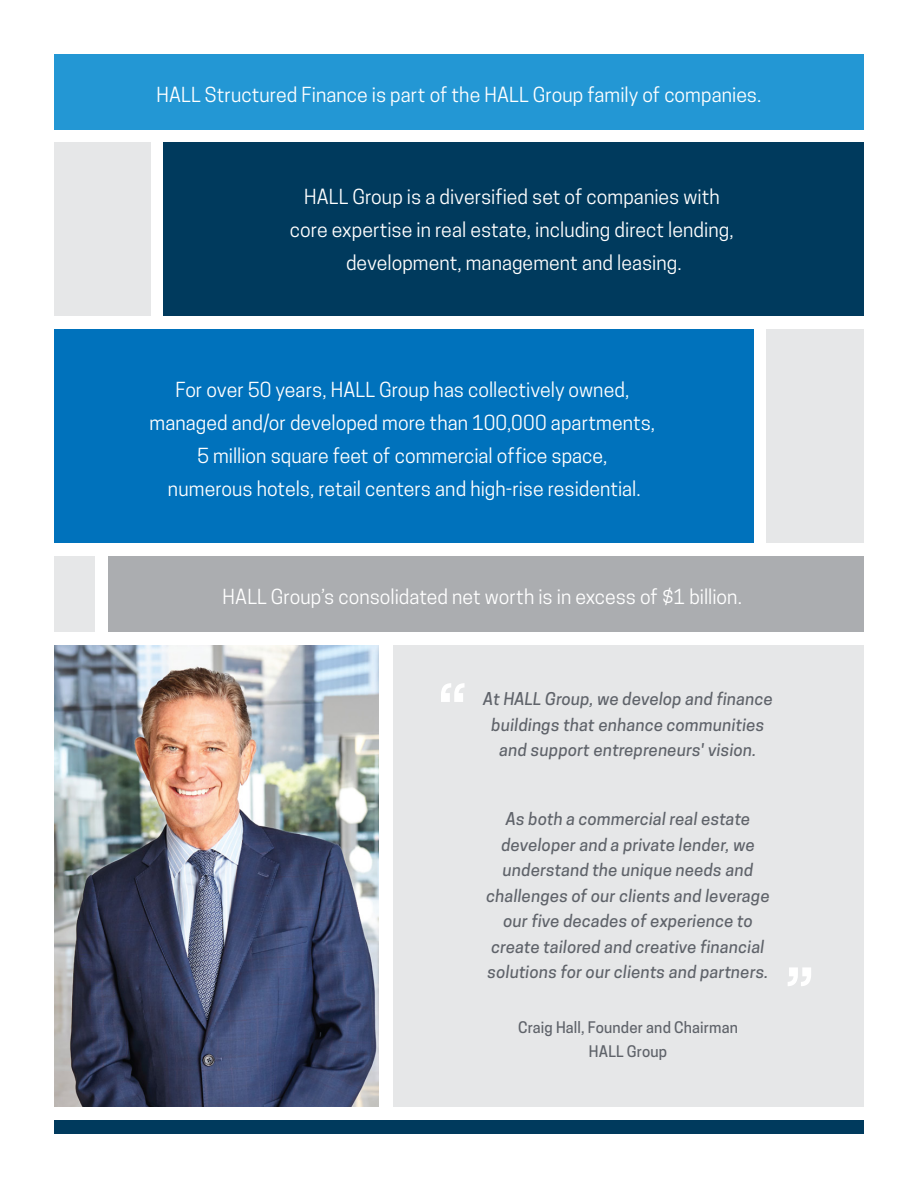
<style>
.page{position:relative;width:918px;height:1188px;background:#fff}
.page>*{position:absolute;margin:0;border:0;box-sizing:border-box;transform-origin:0 0}
.t1{font:19.5px/33px "Cooper Hewitt";letter-spacing:.005em;color:#fff;text-align:center}
.t2{font:italic 500 16.5px/25.5px "Cooper Hewitt";letter-spacing:.02em;color:#5f636a;text-align:center}
.t3{font:500 15px/24px "Cooper Hewitt";letter-spacing:.01em;color:#5f636a;text-align:center}
</style>
<div class="page">
<div style="left:393px;top:645px;width:471px;height:462px;background:#e6e7e8"></div>
<div style="left:108px;top:556px;width:756px;height:76px;background:#abadb0"></div>
<div style="left:54px;top:329px;width:699px;height:214px;background:#0072bc"></div>
<div style="left:767px;top:329px;width:97px;height:214px;background:#e6e7e8"></div>
<div style="left:164px;top:143px;width:700px;height:173px;background:#003a5d"></div>
<div style="left:54px;top:143px;width:97px;height:173px;background:#e6e7e8"></div>
<div style="left:54px;top:54px;width:810px;height:75px;background:#2397d4"></div>
<div style="left:54px;top:556px;width:40px;height:76px;background:#e6e7e8"></div>
<div style="left:54px;top:1120px;width:810px;height:14px;background:#003a5d"></div>
<img style="left:54px;top:645px;width:325px;height:462px">
<svg style="left:441px;top:683px;width:24px;height:19px"></svg>
<svg style="left:788px;top:967px;width:23px;height:19px"></svg>
<p class="t1" style="left:157px;top:78px;width:606px">HALL Structured Finance is part of the HALL Group family of companies.</p>
<p class="t1" style="left:290px;top:180px;width:445px">HALL Group is a diversified set of companies with core expertise in real estate, including direct lending, development, management and leasing.</p>
<p class="t1" style="left:150px;top:373px;width:507px">For over 50 years, HALL Group has collectively owned, managed and/or developed more than 100,000 apartments, 5 million square feet of commercial office space,<br>numerous hotels, retail centers and high-rise residential.</p>
<p class="t1" style="left:223px;top:580px;width:521px">HALL Group’s consolidated net worth is in excess of $1 billion.</p>
<p class="t2" style="left:483px;top:686px;width:291px">At HALL Group, we develop and finance buildings that enhance communities and support entrepreneurs' vision.</p>
<p class="t2" style="left:486px;top:806px;width:285px">As both a commercial real estate developer and a private lender, we understand the unique needs and challenges of our clients and leverage our five decades of experience to create tailored and creative financial solutions for our clients and partners.</p>
<p class="t3" style="left:518px;top:1015px;width:221px">Craig Hall, Founder and Chairman<br>HALL Group</p>
</div>
